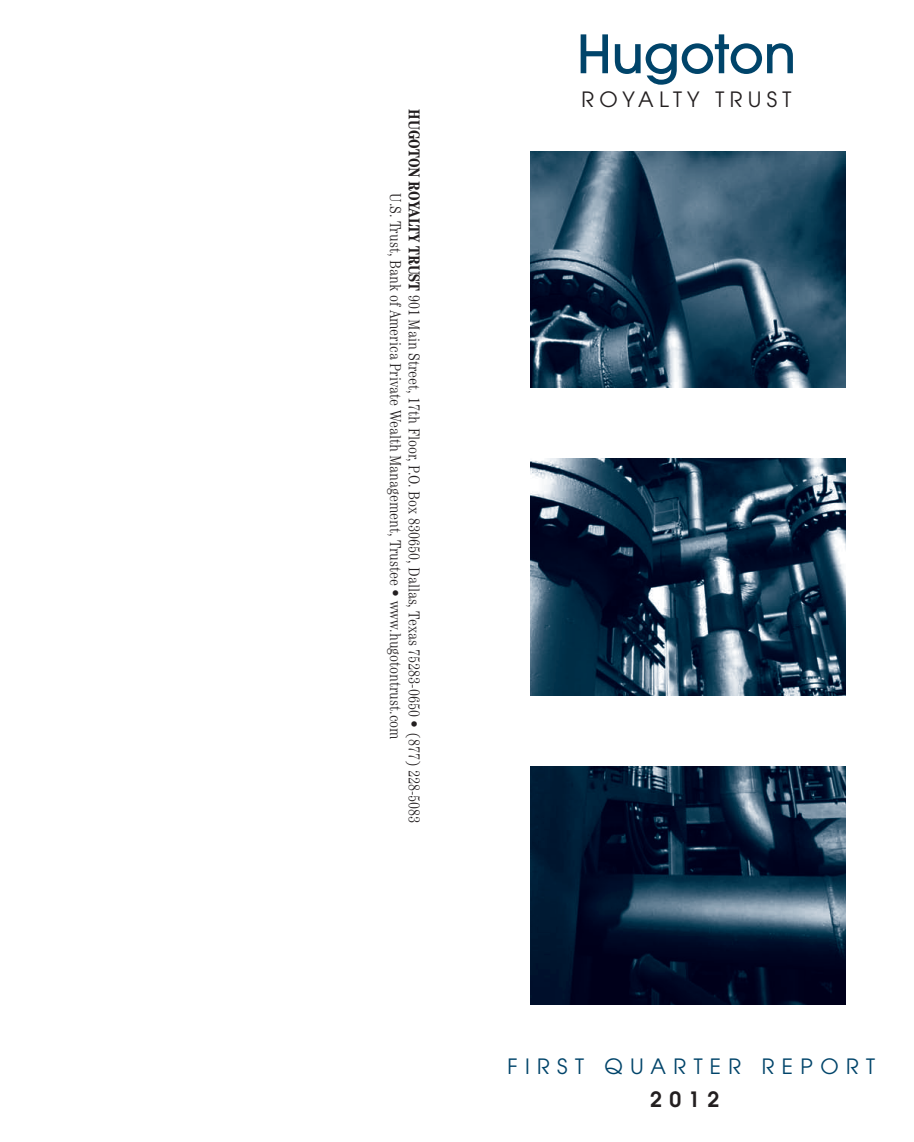
<style>
.page{position:relative;width:914px;height:1142px;background:#fff}
.page>*{position:absolute;margin:0;border:0;box-sizing:border-box;transform-origin:0 0}
.t1{font:500 52.5px "Avant Garde";color:#00446a}
.t2{font:21px "Avant Garde";letter-spacing:.35em;color:#00446a}
.t3{font:21px "Avant Garde";letter-spacing:.25em;color:#231f20}
.t4{font:600 21px "Avant Garde";color:#231f20}
.t5{font:300 condensed 15.75px "Century";color:#231f20}
.s1{font-weight:700}
</style>
<div class="page">
<img style="left:530px;top:152px;width:315px;height:852px">
<div style="left:457px;top:388px;width:457px;height:70px;background:#fff"></div>
<div style="left:457px;top:696px;width:457px;height:70px;background:#fff"></div>
<p class="t5" style="left:423px;top:109px;width:715px;rotate:90deg"><span class="s1">HUGOTON ROYALTY TRUST</span> 901 Main Street, 17th Floor, P.O. Box 830650, Dallas, Texas 75283-0650 • (877) 228-5083</p>
<p class="t5" style="left:404px;top:193px;width:548px;rotate:90deg">U.S. Trust, Bank of America Private Wealth Management, Trustee • www.hugotontrust.com</p>
<h1 class="t1" style="left:576px;top:22px;width:221px">Hugoton</h1>
<h2 class="t3" style="left:581px;top:86px;width:211px">ROYALTY TRUST</h2>
<h2 class="t2" style="left:507px;top:1054px;width:369px">FIRST QUARTER REPORT</h2>
<h2 class="t4" style="left:650px;top:1085px;width:71px">2012</h2>
</div>
